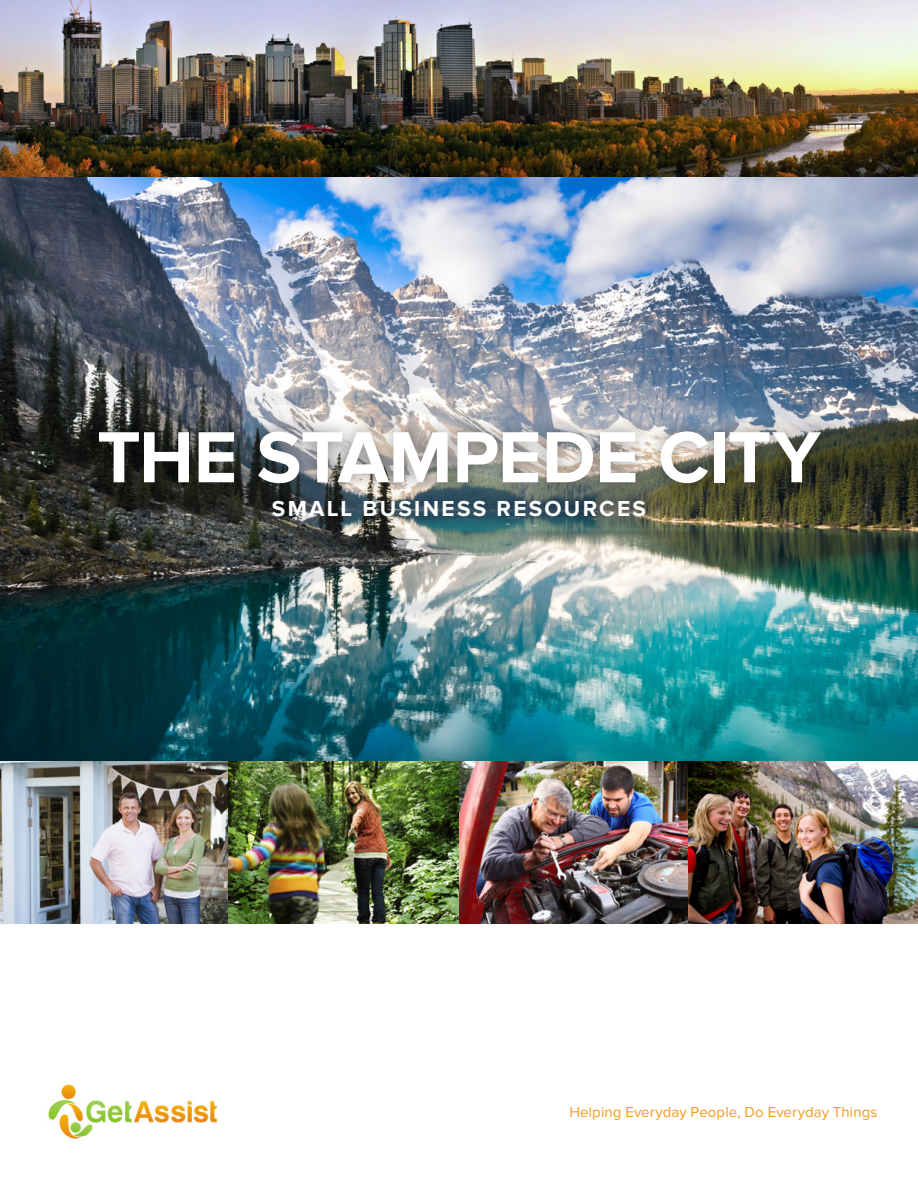
<style>
.page{position:relative;width:918px;height:1188px;background:#fff}
.page>*{position:absolute;margin:0;border:0;box-sizing:border-box;transform-origin:0 0}
.t1{font:700 75px "Proxima Nova";letter-spacing:-.01em;color:#fff}
.t2{font:700 22.5px "Proxima Nova";letter-spacing:.1em;color:#fff}
.t3{font:15px "Proxima Nova";letter-spacing:.01em;color:#f8991d}
</style>
<div class="page">
<img style="left:0;top:0;width:918px;height:924px">
<div style="left:84px;top:417px;width:750px;height:113px;background:#000;opacity:.4"></div>
<img style="left:48px;top:1084px;width:171px;height:55px">
<h1 class="t1" style="left:97px;top:414px;width:725px">THE STAMPEDE CITY</h1>
<h2 class="t2" style="left:272px;top:496px;width:376px">SMALL BUSINESS RESOURCES</h2>
<p class="t3" style="left:569px;top:1104px;width:310px">Helping Everyday People, Do Everyday Things</p>
</div>
